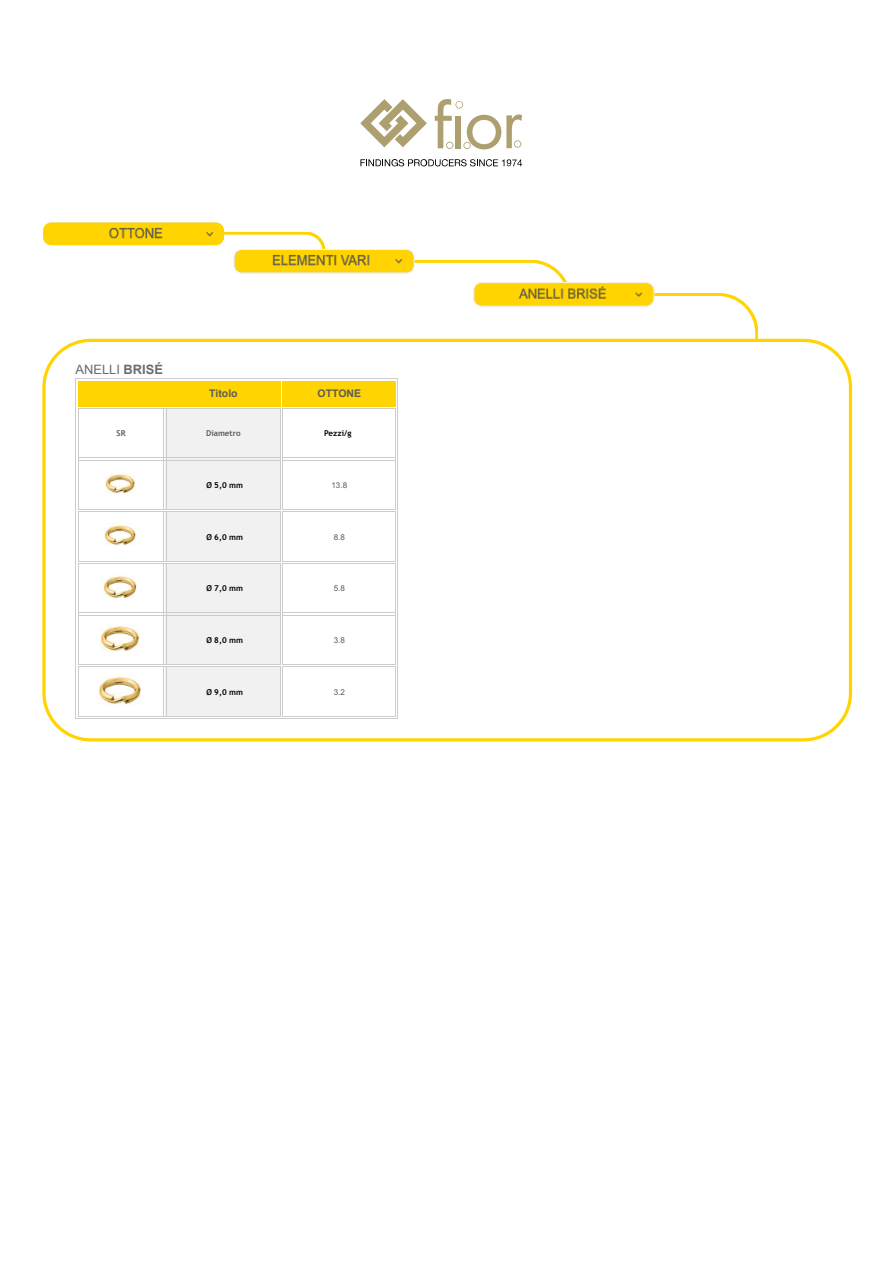
<style>
.page{position:relative;width:894px;height:1264px;background:#fff}
.page>*{position:absolute;margin:0;border:0;box-sizing:border-box;transform-origin:0 0}
.t1{font:12.9px "Arial";color:#6b6b6b}
.t2{font:700 10.5px "Arial";color:#5a5a5a}
.t3{font:700 8.1px "Trebuchet MS";color:#000}
.t4{font:8.1px "Arial";color:#5a5a5a}
.t5{font:700 8.1px "Trebuchet MS";color:#5a5a5a}
.s1{font-weight:700}
</style>
<div class="page">
<div style="left:43px;top:222px;width:181px;height:23px;background:#ffd400;border-radius:8px"></div>
<img style="left:43px;top:222px;width:181px;height:22px">
<svg style="left:42px;top:339px;width:809px;height:402px"></svg>
<hr style="left:75px;top:378px;width:323px;height:1px;background:#ccc">
<hr style="left:75px;top:718px;width:323px;height:1px;background:#ccc">
<hr style="left:75px;top:378px;width:1px;height:341px;background:#ccc">
<hr style="left:397px;top:378px;width:1px;height:341px;background:#ccc">
<div style="left:78px;top:381px;width:86px;height:25px;background:#ffd400"></div>
<div style="left:166px;top:381px;width:115px;height:25px;background:#ffd400"></div>
<div style="left:282px;top:381px;width:114px;height:25px;background:#ffd400"></div>
<hr style="left:78px;top:408px;width:86px;height:1px;background:#ccc">
<hr style="left:78px;top:457px;width:86px;height:1px;background:#ccc">
<hr style="left:78px;top:408px;width:1px;height:50px;background:#ccc">
<hr style="left:163px;top:408px;width:1px;height:50px;background:#ccc">
<div style="left:166px;top:408px;width:115px;height:50px;background:#f1f1f1"></div>
<hr style="left:166px;top:408px;width:115px;height:1px;background:#ccc">
<hr style="left:166px;top:457px;width:115px;height:1px;background:#ccc">
<hr style="left:166px;top:408px;width:1px;height:50px;background:#ccc">
<hr style="left:280px;top:408px;width:1px;height:50px;background:#ccc">
<hr style="left:282px;top:408px;width:114px;height:1px;background:#ccc">
<hr style="left:282px;top:457px;width:114px;height:1px;background:#ccc">
<hr style="left:282px;top:408px;width:1px;height:50px;background:#ccc">
<hr style="left:395px;top:408px;width:1px;height:50px;background:#ccc">
<hr style="left:78px;top:460px;width:86px;height:1px;background:#ccc">
<hr style="left:78px;top:509px;width:86px;height:1px;background:#ccc">
<hr style="left:78px;top:460px;width:1px;height:50px;background:#ccc">
<hr style="left:163px;top:460px;width:1px;height:50px;background:#ccc">
<div style="left:166px;top:460px;width:115px;height:50px;background:#f1f1f1"></div>
<hr style="left:166px;top:460px;width:115px;height:1px;background:#ccc">
<hr style="left:166px;top:509px;width:115px;height:1px;background:#ccc">
<hr style="left:166px;top:460px;width:1px;height:50px;background:#ccc">
<hr style="left:280px;top:460px;width:1px;height:50px;background:#ccc">
<hr style="left:282px;top:460px;width:114px;height:1px;background:#ccc">
<hr style="left:282px;top:509px;width:114px;height:1px;background:#ccc">
<hr style="left:282px;top:460px;width:1px;height:50px;background:#ccc">
<hr style="left:395px;top:460px;width:1px;height:50px;background:#ccc">
<hr style="left:78px;top:511px;width:86px;height:1px;background:#ccc">
<hr style="left:78px;top:560px;width:86px;height:1px;background:#ccc">
<hr style="left:78px;top:511px;width:1px;height:50px;background:#ccc">
<hr style="left:163px;top:511px;width:1px;height:50px;background:#ccc">
<div style="left:166px;top:511px;width:115px;height:50px;background:#f1f1f1"></div>
<hr style="left:166px;top:511px;width:115px;height:1px;background:#ccc">
<hr style="left:166px;top:560px;width:115px;height:1px;background:#ccc">
<hr style="left:166px;top:511px;width:1px;height:50px;background:#ccc">
<hr style="left:280px;top:511px;width:1px;height:50px;background:#ccc">
<hr style="left:282px;top:511px;width:114px;height:1px;background:#ccc">
<hr style="left:282px;top:560px;width:114px;height:1px;background:#ccc">
<hr style="left:282px;top:511px;width:1px;height:50px;background:#ccc">
<hr style="left:395px;top:511px;width:1px;height:50px;background:#ccc">
<hr style="left:78px;top:563px;width:86px;height:1px;background:#ccc">
<hr style="left:78px;top:612px;width:86px;height:1px;background:#ccc">
<hr style="left:78px;top:563px;width:1px;height:50px;background:#ccc">
<hr style="left:163px;top:563px;width:1px;height:50px;background:#ccc">
<div style="left:166px;top:563px;width:115px;height:50px;background:#f1f1f1"></div>
<hr style="left:166px;top:563px;width:115px;height:1px;background:#ccc">
<hr style="left:166px;top:612px;width:115px;height:1px;background:#ccc">
<hr style="left:166px;top:563px;width:1px;height:50px;background:#ccc">
<hr style="left:280px;top:563px;width:1px;height:50px;background:#ccc">
<hr style="left:282px;top:563px;width:114px;height:1px;background:#ccc">
<hr style="left:282px;top:612px;width:114px;height:1px;background:#ccc">
<hr style="left:282px;top:563px;width:1px;height:50px;background:#ccc">
<hr style="left:395px;top:563px;width:1px;height:50px;background:#ccc">
<hr style="left:78px;top:614px;width:86px;height:1px;background:#ccc">
<hr style="left:78px;top:664px;width:86px;height:1px;background:#ccc">
<hr style="left:78px;top:614px;width:1px;height:50px;background:#ccc">
<hr style="left:163px;top:614px;width:1px;height:50px;background:#ccc">
<div style="left:166px;top:614px;width:115px;height:50px;background:#f1f1f1"></div>
<hr style="left:166px;top:614px;width:115px;height:1px;background:#ccc">
<hr style="left:166px;top:664px;width:115px;height:1px;background:#ccc">
<hr style="left:166px;top:614px;width:1px;height:50px;background:#ccc">
<hr style="left:280px;top:614px;width:1px;height:50px;background:#ccc">
<hr style="left:282px;top:614px;width:114px;height:1px;background:#ccc">
<hr style="left:282px;top:664px;width:114px;height:1px;background:#ccc">
<hr style="left:282px;top:614px;width:1px;height:50px;background:#ccc">
<hr style="left:395px;top:614px;width:1px;height:50px;background:#ccc">
<hr style="left:78px;top:666px;width:86px;height:1px;background:#ccc">
<hr style="left:78px;top:715px;width:86px;height:1px;background:#ccc">
<hr style="left:78px;top:666px;width:1px;height:50px;background:#ccc">
<hr style="left:163px;top:666px;width:1px;height:50px;background:#ccc">
<div style="left:166px;top:666px;width:115px;height:50px;background:#f1f1f1"></div>
<hr style="left:166px;top:666px;width:115px;height:1px;background:#ccc">
<hr style="left:166px;top:715px;width:115px;height:1px;background:#ccc">
<hr style="left:166px;top:666px;width:1px;height:50px;background:#ccc">
<hr style="left:280px;top:666px;width:1px;height:50px;background:#ccc">
<hr style="left:282px;top:666px;width:114px;height:1px;background:#ccc">
<hr style="left:282px;top:715px;width:114px;height:1px;background:#ccc">
<hr style="left:282px;top:666px;width:1px;height:50px;background:#ccc">
<hr style="left:395px;top:666px;width:1px;height:50px;background:#ccc">
<img style="left:106px;top:468px;width:30px;height:31px">
<img style="left:105px;top:519px;width:32px;height:33px">
<img style="left:103px;top:569px;width:36px;height:36px">
<img style="left:101px;top:619px;width:40px;height:40px">
<img style="left:98px;top:668px;width:46px;height:45px">
<svg style="left:434px;top:99px;width:88px;height:50px"></svg>
<svg style="left:360px;top:99px;width:67px;height:48px"></svg>
<svg style="left:360px;top:159px;width:162px;height:7px"></svg>
<svg style="left:176px;top:231px;width:582px;height:110px"></svg>
<img style="left:234px;top:250px;width:179px;height:22px">
<h1 class="t1" style="left:75px;top:365px;width:89px">ANELLI <span class="s1">BRISÉ</span></h1>
<p class="t2" style="left:209px;top:389px;width:30px">Titolo</p>
<p class="t2" style="left:317px;top:389px;width:45px">OTTONE</p>
<p class="t5" style="left:116px;top:430px;width:11px">SR</p>
<p class="t5" style="left:206px;top:430px;width:36px">Diametro</p>
<p class="t3" style="left:324px;top:430px;width:29px">Pezzi/g</p>
<p class="t3" style="left:206px;top:482px;width:38px">Ø 5,0 mm</p>
<p class="t4" style="left:331px;top:482px;width:17px">13.8</p>
<p class="t3" style="left:206px;top:533px;width:38px">Ø 6,0 mm</p>
<p class="t4" style="left:333px;top:534px;width:13px">8.8</p>
<p class="t3" style="left:206px;top:585px;width:38px">Ø 7,0 mm</p>
<p class="t4" style="left:333px;top:585px;width:13px">5.8</p>
<p class="t3" style="left:206px;top:637px;width:38px">Ø 8,0 mm</p>
<p class="t4" style="left:333px;top:637px;width:13px">3.8</p>
<p class="t3" style="left:206px;top:688px;width:38px">Ø 9,0 mm</p>
<p class="t4" style="left:333px;top:688px;width:13px">3.2</p>
</div>
